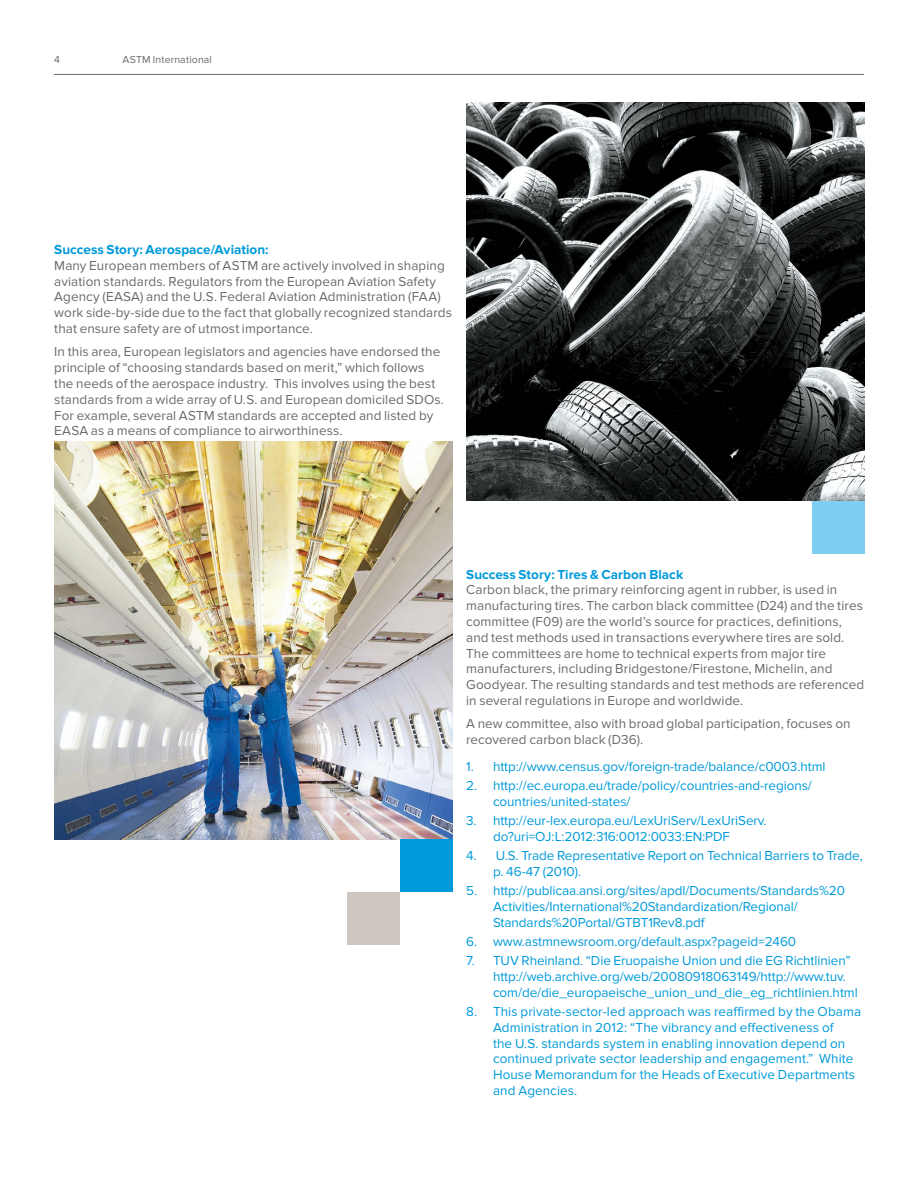
<style>
.page{position:relative;width:918px;height:1188px;background:#fff}
.page>*{position:absolute;margin:0;border:0;box-sizing:border-box;transform-origin:0 0}
.t1{font:13.5px/15.8px "Proxima Nova";letter-spacing:.005em;color:#696a6d}
.t2{font:13.5px/15.8px "Proxima Nova";letter-spacing:-.005em;color:#009ada}
.t3{font:700 13.5px "Proxima Nova";color:#009ada}
.t4{font:10.5px "Proxima Nova";letter-spacing:.015em;color:#696a6d}
</style>
<div class="page">
<hr style="left:54px;top:74px;width:810px;height:1px;background:#696a6d">
<img style="left:54px;top:441px;width:399px;height:399px">
<div style="left:400px;top:840px;width:53px;height:52px;background:#009ada"></div>
<div style="left:348px;top:892px;width:52px;height:53px;background:#cdc6c1"></div>
<img style="left:466px;top:102px;width:399px;height:399px">
<div style="left:812px;top:501px;width:53px;height:53px;background:#7dcef1"></div>
<p class="t4" style="left:54px;top:53px;width:7px">4</p>
<p class="t4" style="left:123px;top:53px;width:91px">ASTM International</p>
<p class="t3" style="left:54px;top:242px;width:216px">Success Story: Aerospace/Aviation:</p>
<p class="t1" style="left:54px;top:258px;width:399px">Many European members of ASTM are actively involved in shaping aviation standards. Regulators from the European Aviation Safety Agency (EASA) and the U.S. Federal Aviation Administration (FAA) work side-by-side due to the fact that globally recognized standards that ensure safety are of utmost importance.</p>
<p class="t1" style="left:54px;top:344px;width:391px">In this area, European legislators and agencies have endorsed the principle of “choosing standards based on merit,” which follows the needs of the aerospace industry. This involves using the best standards from a wide array of U.S. and European domiciled SDOs.<br>For example, several ASTM standards are accepted and listed by EASA as a means of compliance to airworthiness.</p>
<p class="t3" style="left:466px;top:566px;width:219px">Success Story: Tires &amp; Carbon Black</p>
<p class="t1" style="left:466px;top:582px;width:400px">Carbon black, the primary reinforcing agent in rubber, is used in manufacturing tires. The carbon black committee (D24) and the tires committee (F09) are the world’s source for practices, definitions, and test methods used in transactions everywhere tires are sold.<br>The committees are home to technical experts from major tire manufacturers, including Bridgestone/Firestone, Michelin, and Goodyear. The resulting standards and test methods are referenced in several regulations in Europe and worldwide.</p>
<p class="t1" style="left:466px;top:716px;width:386px">A new committee, also with broad global participation, focuses on recovered carbon black (D36).</p>
<p class="t2" style="left:466px;top:759px;width:361px">1. http://www.census.gov/foreign-trade/balance/c0003.html</p>
<p class="t2" style="left:493px;top:778px;width:320px;text-indent:-27px">2. http://ec.europa.eu/trade/policy/countries-and-regions/ countries/united-states/</p>
<p class="t2" style="left:493px;top:813px;width:275px;text-indent:-27px">3. http://eur-lex.europa.eu/LexUriServ/LexUriServ. do?uri=OJ:L:2012:316:0012:0033:EN:PDF</p>
<p class="t2" style="left:493px;top:848px;width:371px;text-indent:-27px">4. U.S. Trade Representative Report on Technical Barriers to Trade, p. 46-47 (2010).</p>
<p class="t2" style="left:493px;top:883px;width:354px;text-indent:-27px">5. http://publicaa.ansi.org/sites/apdl/Documents/Standards%20<br>Activities/International%20Standardization/Regional/<br>Standards%20Portal/GTBT1Rev8.pdf</p>
<p class="t2" style="left:466px;top:934px;width:332px">6. www.astmnewsroom.org/default.aspx?pageid=2460</p>
<p class="t2" style="left:493px;top:953px;width:366px;text-indent:-27px">7. TUV Rheinland. “Die Eruopaishe Union und die EG Richtlinien” http://web.archive.org/web/20080918063149/http://www.tuv. com/de/die_europaeische_union_und_die_eg_richtlinien.html</p>
<p class="t2" style="left:493px;top:1004px;width:370px;text-indent:-27px">8. This private-sector-led approach was reaffirmed by the Obama Administration in 2012: “The vibrancy and effectiveness of<br>the U.S. standards system in enabling innovation depend on continued private sector leadership and engagement.” White House Memorandum for the Heads of Executive Departments and Agencies.</p>
</div>
